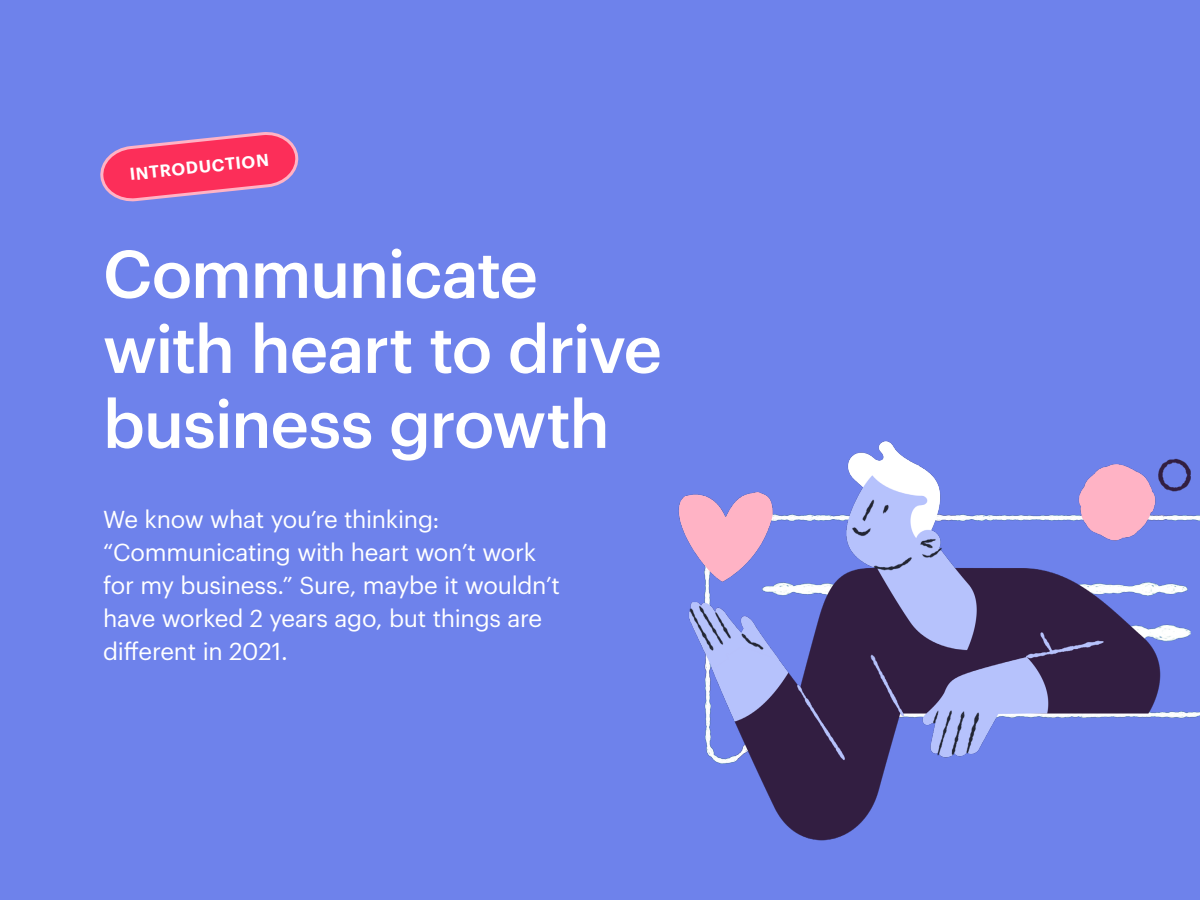
<style>
.page{position:relative;width:1200px;height:900px;background:#6e82eb}
.page>*{position:absolute;margin:0;border:0;box-sizing:border-box;transform-origin:0 0}
.Header_1__EBook{font:500 66px/75px "Graphik";letter-spacing:-.02em;color:#fff}
.Body_2__EBook{font:24px/33px "Graphik";letter-spacing:-.01em;color:#fff}
.Body_2__EBook-2{font:600 16.95px "Graphik";color:#fff}
</style>
<div class="page">
<svg style="left:100px;top:132px;width:199px;height:70px"></svg>
<img style="left:678px;top:441px;width:522px;height:400px">
<p class="Body_2__EBook-2" style="left:128px;top:161px;width:141px;rotate:-6deg">INTRODUCTION</p>
<p class="Header_1__EBook" style="left:103px;top:231px;width:560px">Communicate with heart to drive business growth</p>
<p class="Body_2__EBook" style="left:103px;top:501px;width:459px">We know what you’re thinking: “Communicating with heart won’t work for my business.” Sure, maybe it wouldn’t have worked 2 years ago, but things are different in 2021.</p>
</div>
